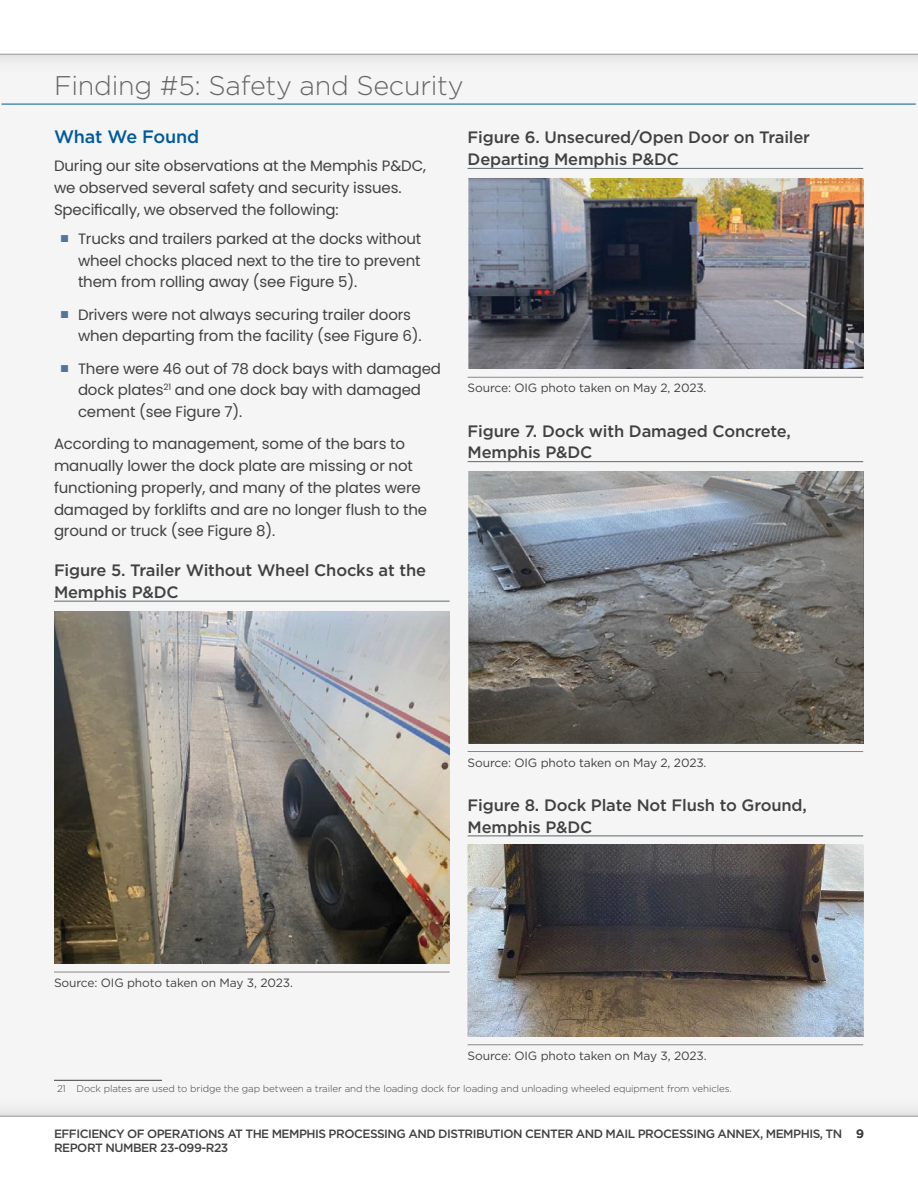
<style>
.page{position:relative;width:918px;height:1188px;background:#fff}
.page>*{position:absolute;margin:0;border:0;box-sizing:border-box;transform-origin:0 0}
.t1{font:300 27px "Gotham";letter-spacing:-.01em;color:#686565}
.t2{font:500 18px "Gotham";letter-spacing:-.01em;color:#005a9c}
.t3{font:500 16.5px/21.8px "Gotham";letter-spacing:-.01em;color:#414042}
.t4{font:15px/21.8px "Poppins";letter-spacing:-.01em;color:#414042}
.t5{font:12px "Gotham";letter-spacing:-.01em;color:#414042}
.t6{font:500 12px/13.5px "Gotham";letter-spacing:-.04em;color:#414042}
.t7{font:300 9.75px "Gotham";letter-spacing:-.01em;color:#414042}
.s1{font-family:"Arial";color:#51769d}
</style>
<div class="page">
<div style="left:0;top:23px;width:918px;height:1115px;background:#f5f5f5"></div>
<div style="left:0;top:0;width:918px;height:75px;background:#efefef"></div>
<div style="left:0;top:0;width:918px;height:54px;background:#fff"></div>
<div style="left:0;top:1095px;width:918px;height:93px;background:#efefef"></div>
<div style="left:0;top:1116px;width:918px;height:72px;background:#fff"></div>
<hr style="left:2px;top:104px;width:914px;height:1px;background:#005a9c">
<hr style="left:54px;top:1080px;width:108px;height:1px;background:#3e3e3e">
<hr style="left:54px;top:601px;width:396px;height:1px;background:#5d696f">
<hr style="left:54px;top:972px;width:396px;height:1px;background:#8a8687">
<img style="left:54px;top:611px;width:396px;height:353px">
<hr style="left:468px;top:168px;width:395px;height:1px;background:#5d696f">
<hr style="left:468px;top:377px;width:395px;height:1px;background:#8a8687">
<hr style="left:468px;top:461px;width:395px;height:1px;background:#5d696f">
<hr style="left:468px;top:751px;width:395px;height:1px;background:#8a8687">
<hr style="left:468px;top:836px;width:395px;height:1px;background:#5d696f">
<hr style="left:468px;top:1045px;width:395px;height:1px;background:#8a8687">
<img style="left:468px;top:179px;width:395px;height:189px">
<img style="left:468px;top:472px;width:395px;height:271px">
<img style="left:468px;top:845px;width:396px;height:192px">
<h1 class="t1" style="left:54px;top:70px;width:411px">Finding #5: Safety and Security</h1>
<p class="t2" style="left:54px;top:127px;width:147px">What We Found</p>
<p class="t4" style="left:54px;top:155px;width:374px">During our site observations at the Memphis P&amp;DC, we observed several safety and security issues.<br>Specifically, we observed the following:</p>
<p class="t4" style="left:78px;top:228px;width:345px;text-align:justify;text-indent:-18px"><span class="s1">■</span> Trucks and trailers parked at the docks without wheel chocks placed next to the tire to prevent them from rolling away (see Figure 5).</p>
<p class="t4" style="left:78px;top:304px;width:345px;text-indent:-18px"><span class="s1">■</span> Drivers were not always securing trailer doors when departing from the facility (see Figure 6).</p>
<p class="t4" style="left:78px;top:358px;width:365px;text-indent:-18px"><span class="s1">■</span> There were 46 out of 78 dock bays with damaged dock plates<sup>21</sup> and one dock bay with damaged cement (see Figure 7).</p>
<p class="t4" style="left:54px;top:433px;width:375px">According to management, some of the bars to manually lower the dock plate are missing or not functioning properly, and many of the plates were damaged by forklifts and are no longer flush to the ground or truck (see Figure 8).</p>
<p class="t3" style="left:468px;top:126px;width:344px">Figure 6. Unsecured/Open Door on Trailer<br>Departing Memphis P&amp;DC</p>
<p class="t5" style="left:468px;top:382px;width:240px">Source: OIG photo taken on May 2, 2023.</p>
<p class="t3" style="left:468px;top:420px;width:325px">Figure 7. Dock with Damaged Concrete,<br>Memphis P&amp;DC</p>
<p class="t3" style="left:54px;top:559px;width:374px">Figure 5. Trailer Without Wheel Chocks at the<br>Memphis P&amp;DC</p>
<p class="t5" style="left:54px;top:976px;width:241px">Source: OIG photo taken on May 3, 2023.</p>
<p class="t5" style="left:468px;top:756px;width:240px">Source: OIG photo taken on May 2, 2023.</p>
<p class="t3" style="left:468px;top:794px;width:341px">Figure 8. Dock Plate Not Flush to Ground,<br>Memphis P&amp;DC</p>
<p class="t5" style="left:468px;top:1049px;width:241px">Source: OIG photo taken on May 3, 2023.</p>
<p class="t7" style="left:57px;top:1083px;width:676px">21 Dock plates are used to bridge the gap between a trailer and the loading dock for loading and unloading wheeled equipment from vehicles.</p>
<p class="t6" style="left:54px;top:1127px;width:812px">EFFICIENCY OF OPERATIONS AT THE MEMPHIS PROCESSING AND DISTRIBUTION CENTER AND MAIL PROCESSING ANNEX, MEMPHIS, TN 9<br>REPORT NUMBER 23-099-R23</p>
</div>
